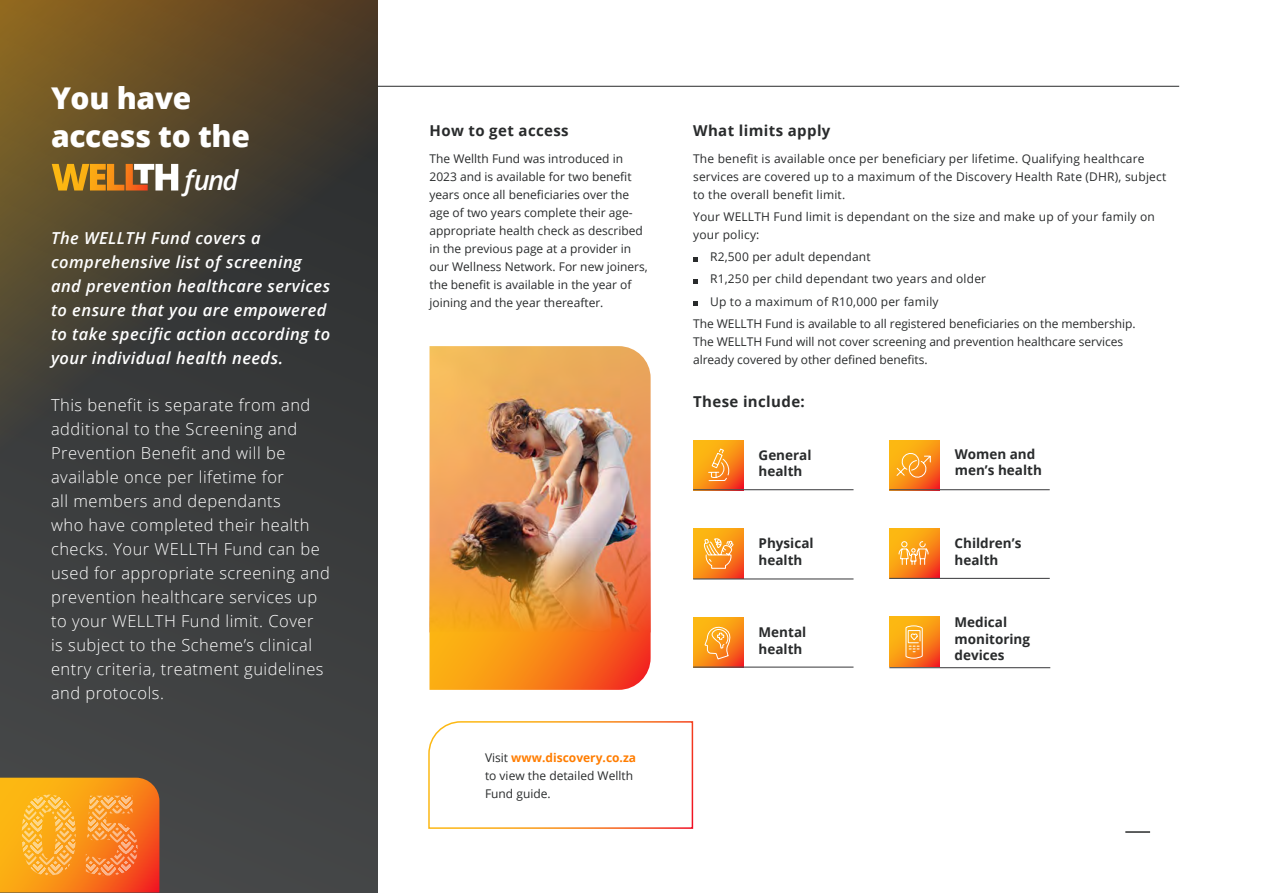
<style>
.page{position:relative;width:1263px;height:893px;background:#fff}
.page>*{position:absolute;margin:0;border:0;box-sizing:border-box;transform-origin:0 0}
.t1{font:800 30px/37.5px "Open Sans";letter-spacing:-.01em;color:#fff}
.t2{font:italic 600 27.3px "Open Sans";color:#fff}
.t3{font:300 16.5px/24px "Open Sans";letter-spacing:.03em;color:#fff}
.t4{font:italic 600 16.5px/24px "Open Sans";letter-spacing:.03em;color:#fff}
.t5{font:700 15px "Open Sans";letter-spacing:.025em;color:#292b2c}
.t6{font:700 13.5px/16.5px "Open Sans";color:#292b2c}
.t7{font:12px/18px "Open Sans";color:#292b2c}
.s1{font-weight:700;color:#ff7d00}
</style>
<div class="page">
<div style="left:0;top:0;width:377px;height:893px;background:#3f4142"></div>
<svg style="left:0;top:0;width:377px;height:460px"></svg>
<svg style="left:693px;top:257px;width:4px;height:4px"></svg>
<svg style="left:693px;top:279px;width:4px;height:4px"></svg>
<svg style="left:693px;top:301px;width:4px;height:5px"></svg>
<svg style="left:52px;top:164px;width:126px;height:26px;background:#bf914a"></svg>
<svg style="left:694px;top:528px;width:50px;height:50px;background:#f98d16"></svg>
<svg style="left:704px;top:538px;width:30px;height:31px"></svg>
<hr style="left:693px;top:578px;width:160px;height:1px;background:#4d4d4f">
<svg style="left:693px;top:440px;width:50px;height:49px;background:#f98e16"></svg>
<svg style="left:708px;top:448px;width:21px;height:33px"></svg>
<hr style="left:693px;top:489px;width:160px;height:1px;background:#4d4d4f">
<svg style="left:693px;top:618px;width:50px;height:48px"></svg>
<hr style="left:693px;top:666px;width:160px;height:2px;background:#4d4d4f">
<svg style="left:704px;top:623px;width:30px;height:37px"></svg>
<svg style="left:889px;top:440px;width:50px;height:49px;background:#f98e16"></svg>
<svg style="left:896px;top:452px;width:35px;height:26px"></svg>
<hr style="left:889px;top:489px;width:161px;height:1px;background:#4d4d4f">
<svg style="left:889px;top:528px;width:50px;height:50px;background:#f88c16"></svg>
<svg style="left:898px;top:541px;width:31px;height:24px"></svg>
<hr style="left:889px;top:578px;width:161px;height:1px;background:#4d4d4f">
<svg style="left:889px;top:617px;width:50px;height:50px;background:#f98f15"></svg>
<hr style="left:889px;top:667px;width:161px;height:1px;background:#4d4d4f">
<svg style="left:905px;top:625px;width:18px;height:34px"></svg>
<hr style="left:377px;top:86px;width:802px;height:1px;background:#292b2c">
<img style="left:429px;top:346px;width:222px;height:191px">
<img style="left:429px;top:537px;width:222px;height:153px">
<svg style="left:428px;top:721px;width:266px;height:108px"></svg>
<svg style="left:0;top:778px;width:159px;height:114px;background:#f89527"></svg>
<hr style="left:1125px;top:831px;width:25px;height:2px;background:#292b2c">
<h1 class="t1" style="left:51px;top:78px;width:200px">You have access to the</h1>
<h2 class="t2" style="left:184px;top:162px;width:56px">fund</h2>
<h3 class="t4" style="left:51px;top:226px;width:281px">The WELLTH Fund covers a comprehensive list of screening and prevention healthcare services to ensure that you are empowered to take specific action according to your individual health needs.</h3>
<p class="t3" style="left:51px;top:392px;width:280px">This benefit is separate from and additional to the Screening and<br>Prevention Benefit and will be available once per lifetime for<br>all members and dependants<br>who have completed their health checks. Your WELLTH Fund can be used for appropriate screening and prevention healthcare services up to your WELLTH Fund limit. Cover<br>is subject to the Scheme’s clinical entry criteria, treatment guidelines and protocols.</p>
<p class="t5" style="left:429px;top:120px;width:141px">How to get access</p>
<p class="t7" style="left:429px;top:149px;width:220px">The Wellth Fund was introduced in 2023 and is available for two benefit years once all beneficiaries over the age of two years complete their age&shy;appropriate health check as described in the previous page at a provider in our Wellness Network. For new joiners, the benefit is available in the year of joining and the year thereafter.</p>
<p class="t7" style="left:485px;top:748px;width:153px">Visit <span class="s1">www.discovery.co.za </span>to view the detailed Wellth<br>Fund guide.</p>
<p class="t5" style="left:693px;top:120px;width:139px">What limits apply</p>
<p class="t7" style="left:693px;top:149px;width:475px">The benefit is available once per beneficiary per lifetime. Qualifying healthcare services are covered up to a maximum of the Discovery Health Rate (DHR), subject to the overall benefit limit.</p>
<p class="t7" style="left:693px;top:207px;width:463px">Your WELLTH Fund limit is dependant on the size and make up of your family on your policy:</p>
<p class="t7" style="left:710px;top:248px;width:162px">R2,500 per adult dependant</p>
<p class="t7" style="left:710px;top:270px;width:277px">R1,250 per child dependant two years and older</p>
<p class="t7" style="left:710px;top:292px;width:230px">Up to a maximum of R10,000 per family</p>
<p class="t7" style="left:693px;top:314px;width:444px">The WELLTH Fund is available to all registered beneficiaries on the membership.</p>
<p class="t7" style="left:693px;top:332px;width:431px">The WELLTH Fund will not cover screening and prevention healthcare services already covered by other defined benefits.</p>
<p class="t5" style="left:693px;top:391px;width:113px">These include:</p>
<p class="t6" style="left:758px;top:446px;width:55px">General health</p>
<p class="t6" style="left:758px;top:535px;width:57px">Physical health</p>
<p class="t6" style="left:758px;top:624px;width:49px">Mental health</p>
<p class="t6" style="left:955px;top:445px;width:89px">Women and men’s health</p>
<p class="t6" style="left:954px;top:535px;width:68px">Children’s health</p>
<p class="t6" style="left:954px;top:614px;width:77px">Medical monitoring devices</p>
</div>
